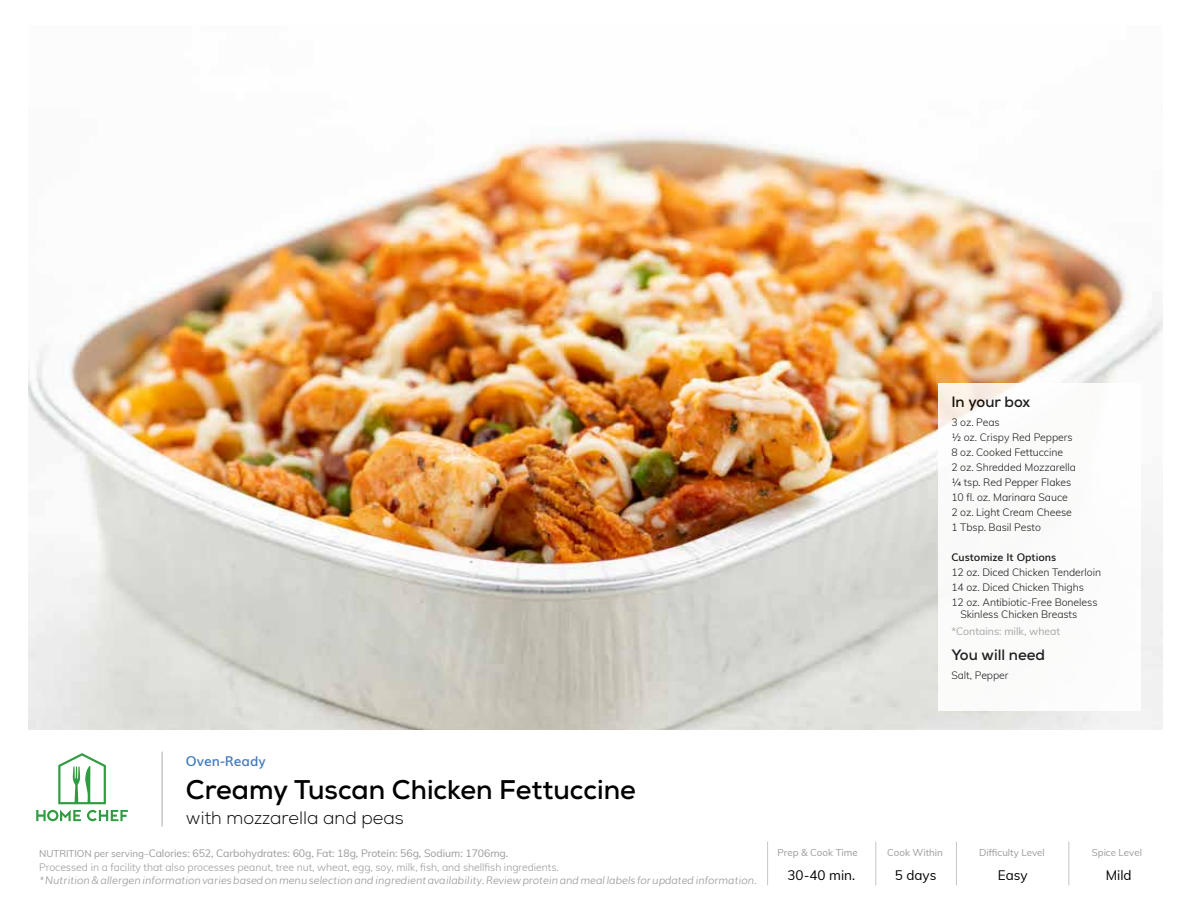
<style>
.page{position:relative;width:1188px;height:918px;background:#fff}
.page>*{position:absolute;margin:0;border:0;box-sizing:border-box;transform-origin:0 0}
.t1{font:700 27px "Nexa";color:#000}
.t2{font:300 18px "Nexa";color:#000}
.t3{font:700 15px "Nexa";color:#000}
.t4{font:13.5px "Muli";color:#000}
.t5{font:600 13.5px "Muli";color:#447bbe}
.t6{font:300 10.5px/15px "Muli";letter-spacing:-.005em;color:#000}
.t7{font:300 10.5px/13.5px "Muli";letter-spacing:-.005em;color:#9a9a9a}
.t8{font:italic 300 10.5px "Muli";letter-spacing:-.005em;color:#9a9a9a}
.t9{font:10.5px "Muli";color:#9a9a9a}
.t10{font:600 10.5px "Muli";letter-spacing:-.005em;color:#000}
.t11{font:9.75px "Muli";color:#9a9a9a}
.s1{font-weight:400;font-size:9.75px}
.s2{font-weight:400}
</style>
<div class="page">
<img style="left:29px;top:134px;width:1133px;height:596px">
<hr style="left:162px;top:752px;width:1px;height:75px;background:#c7c6c5">
<div style="left:938px;top:383px;width:203px;height:328px;background:#fff"></div>
<hr style="left:162px;top:751px;width:1px;height:75px;background:#c7c6c5">
<svg style="left:36px;top:753px;width:92px;height:68px"></svg>
<hr style="left:875px;top:842px;width:1px;height:43px;background:#c7c6c5">
<hr style="left:956px;top:842px;width:1px;height:43px;background:#c7c6c5">
<hr style="left:1068px;top:842px;width:1px;height:43px;background:#c7c6c5">
<hr style="left:767px;top:842px;width:1px;height:43px;background:#c7c6c5">
<h3 class="t3" style="left:951px;top:393px;width:80px">In your box</h3>
<p class="t6" style="left:951px;top:414px;width:126px">3 oz. Peas<br>½ oz. Crispy Red Peppers<br>8 oz. Cooked Fettuccine<br>2 oz. Shredded Mozzarella ¼ tsp. Red Pepper Flakes<br>10 fl. oz. Marinara Sauce<br>2 oz. Light Cream Cheese<br>1 Tbsp. Basil Pesto</p>
<p class="t10" style="left:951px;top:549px;width:106px">Customize It Options</p>
<p class="t6" style="left:951px;top:564px;width:151px">12 oz. Diced Chicken Tenderloin<br>14 oz. Diced Chicken Thighs<br>12 oz. Antibiotic-Free Boneless</p>
<p class="t6" style="left:960px;top:606px;width:118px">Skinless Chicken Breasts</p>
<p class="t9" style="left:951px;top:624px;width:110px">*Contains: milk, wheat</p>
<h3 class="t3" style="left:951px;top:645px;width:95px">You will need</h3>
<p class="t6" style="left:951px;top:667px;width:59px">Salt, Pepper</p>
<p class="t5" style="left:186px;top:750px;width:81px">Oven-Ready</p>
<h1 class="t1" style="left:186px;top:772px;width:451px">Creamy Tuscan Chicken Fettuccine</h1>
<h2 class="t2" style="left:186px;top:808px;width:219px">with mozzarella and peas</h2>
<p class="t7" style="left:39px;top:846px;width:521px"><span class="s1">NUTRITION per serving–</span><span class="s2">Calories: 652, Carbohydrates: 60g, Fat: 18g, Protein: 56g, Sodium: 1706mg.<br></span>Processed in a facility that also processes peanut, tree nut, wheat, egg, soy, milk, fish, and shellfish ingredients.</p>
<p class="t8" style="left:39px;top:872px;width:719px">*Nutrition &amp; allergen information varies based on menu selection and ingredient availability. Review protein and meal labels for updated information.</p>
<p class="t11" style="left:778px;top:845px;width:82px">Prep &amp; Cook Time</p>
<p class="t11" style="left:887px;top:845px;width:57px">Cook Within</p>
<p class="t11" style="left:979px;top:845px;width:67px">Difficulty Level</p>
<p class="t11" style="left:1092px;top:845px;width:52px">Spice Level</p>
<p class="t4" style="left:787px;top:865px;width:69px">30-40 min.</p>
<p class="t4" style="left:895px;top:865px;width:43px">5 days</p>
<p class="t4" style="left:998px;top:865px;width:31px">Easy</p>
<p class="t4" style="left:1106px;top:865px;width:27px">Mild</p>
</div>
